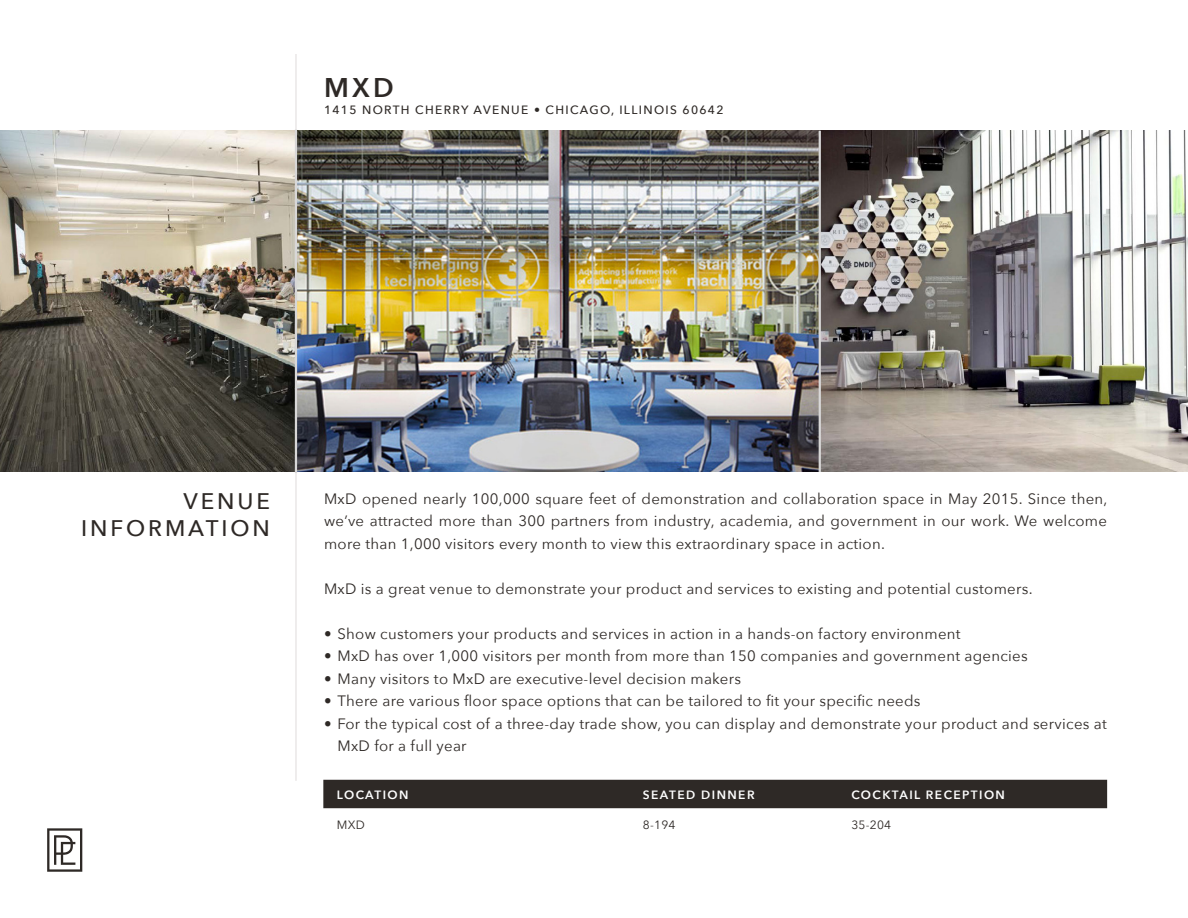
<style>
.page{position:relative;width:1188px;height:918px;background:#fff}
.page>*{position:absolute;margin:0;border:0;box-sizing:border-box;transform-origin:0 0}
.Venue_Page_Title{font:600 27px "Avenir Next";color:#2e2926}
.t1{font:500 22.5px/27px "Avenir Next";letter-spacing:.13em;color:#2e2926;text-align:right}
.t2{font:15px/22.5px "Avenir Next";letter-spacing:.02em;color:#2e2926;text-align:justify}
.t3{font:500 12px "Avenir Next";letter-spacing:.11em;color:#2e2926}
.t4{font:600 12px "Avenir Next";letter-spacing:.12em;color:#fff}
.t5{font:12px "Avenir Next";letter-spacing:.02em;color:#2e2926}
</style>
<div class="page">
<div style="left:323px;top:780px;width:784px;height:28px;background:#2e2926"></div>
<img style="left:0;top:131px;width:295px;height:341px">
<img style="left:297px;top:131px;width:522px;height:341px">
<img style="left:821px;top:131px;width:367px;height:341px">
<svg style="left:47px;top:828px;width:35px;height:44px"></svg>
<hr style="left:295px;top:54px;width:2px;height:77px;background:#eae7e7">
<hr style="left:295px;top:472px;width:2px;height:309px;background:#eae7e7">
<hr style="left:295px;top:130px;width:2px;height:343px;background:#d8d7d7">
<hr style="left:819px;top:131px;width:2px;height:341px;background:#d8d7d7">
<p class="Venue_Page_Title" style="left:324px;top:65px;width:71px">MXD</p>
<p class="t3" style="left:324px;top:99px;width:401px">1415 NORTH CHERRY AVENUE • CHICAGO, ILLINOIS 60642</p>
<h2 class="t1" style="left:81px;top:486px;width:190px">VENUE<br>INFORMATION</h2>
<p class="t2" style="left:324px;top:487px;width:785px">MxD opened nearly 100,000 square feet of demonstration and collaboration space in May 2015. Since then, we’ve attracted more than 300 partners from industry, academia, and government in our work. We welcome more than 1,000 visitors every month to view this extraordinary space in action.</p>
<p class="t2" style="left:324px;top:577px;width:710px">MxD is a great venue to demonstrate your product and services to existing and potential customers.</p>
<p class="t2" style="left:324px;top:622px;width:638px">• Show customers your products and services in action in a hands-on factory environment</p>
<p class="t2" style="left:324px;top:644px;width:705px">• MxD has over 1,000 visitors per month from more than 150 companies and government agencies</p>
<p class="t2" style="left:324px;top:667px;width:419px">• Many visitors to MxD are executive-level decision makers</p>
<p class="t2" style="left:324px;top:689px;width:598px">• There are various floor space options that can be tailored to fit your specific needs</p>
<p class="t2" style="left:338px;top:712px;width:771px;text-indent:-14px">• For the typical cost of a three-day trade show, you can display and demonstrate your product and services at<br>MxD for a full year</p>
<p class="t4" style="left:337px;top:784px;width:73px">LOCATION</p>
<p class="t4" style="left:643px;top:784px;width:113px">SEATED DINNER</p>
<p class="t4" style="left:851px;top:784px;width:155px">COCKTAIL RECEPTION</p>
<p class="t5" style="left:337px;top:815px;width:29px">MXD</p>
<p class="t5" style="left:643px;top:815px;width:34px">8-194</p>
<p class="t5" style="left:851px;top:815px;width:41px">35-204</p>
</div>
